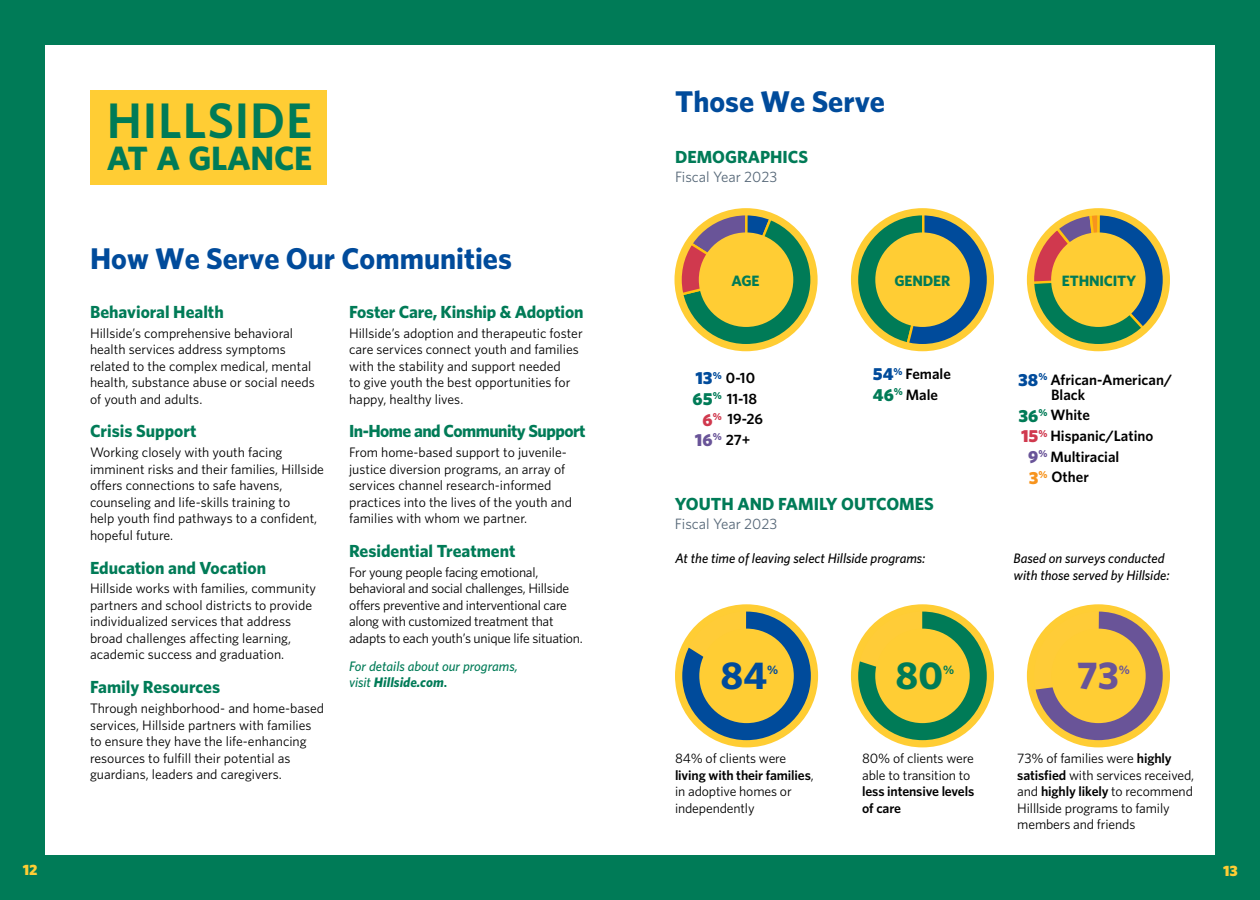
<style>
.page{position:relative;width:1260px;height:900px;background:#007b57}
.page>*{position:absolute;margin:0;border:0;box-sizing:border-box;transform-origin:0 0}
.t1{font:600 50px "Whitney";letter-spacing:.015em;color:#007b57}
.t2{font:700 38.88px "Whitney";color:#004b9b}
.t3{font:700 38.88px "Whitney";color:#007b57}
.t4{font:700 38.88px "Whitney";color:#695498}
.t5{font:700 33.75px "Whitney";letter-spacing:-.01em;color:#007b57}
.t6{font:700 30px "Whitney";color:#004b9b}
.t7{font:700 17.5px "Whitney";color:#007b57}
.t8{font:700 17.5px "Whitney";letter-spacing:-.03em;color:#007b57}
.t9{font:600 15px/20.6px "Whitney";color:#000}
.t10{font:15px "Whitney";color:#586979}
.t11{font:700 15px "Whitney";letter-spacing:-.01em;color:#007b57}
.t12{font:900 15px "Whitney";color:#ffcd34}
.t13{font:13.75px/16.5px "Whitney";color:#000}
.t14{font:13.75px/16.5px "Whitney";letter-spacing:-.02em;color:#000}
.t15{font:italic 500 13.75px/16.5px "Whitney";color:#000}
.t16{font:italic 500 13.75px/16.5px "Whitney";color:#007b57}
.t17{font:600 13.75px/16.5px "Whitney";letter-spacing:-.01em;color:#000}
.t18{font:700 12.38px "Whitney";color:#004b9b}
.t19{font:700 12.38px "Whitney";color:#007b57}
.t20{font:700 12.38px "Whitney";color:#695498}
.s1{font-weight:700}
.s2{font-weight:600;font-style:normal}
.s3{font-weight:900;font-size:17.5px;color:#004b9b}
.s4{font-weight:900;font-size:17.5px;color:#007b57}
.s5{font-weight:900;font-size:17.5px;color:#d0394e}
.s6{font-weight:900;font-size:17.5px;color:#695498}
.s7{font-weight:900;font-size:17.5px;color:#f7941e}
.s8{font-weight:600}
</style>
<div class="page">
<div style="left:45px;top:45px;width:1170px;height:810px;background:#fff"></div>
<svg style="left:1031px;top:212px;width:135px;height:136px"></svg>
<div style="left:1027px;top:208px;width:143px;height:143px;border:7px solid #ffcd34;border-radius:50%"></div>
<svg style="left:678px;top:212px;width:136px;height:136px"></svg>
<div style="left:675px;top:208px;width:143px;height:143px;border:7px solid #ffcd34;border-radius:50%"></div>
<div style="left:699px;top:232px;width:94px;height:95px;background:#ffcd34;border-radius:50%"></div>
<svg style="left:679px;top:608px;width:135px;height:136px"></svg>
<div style="left:675px;top:604px;width:143px;height:143px;border:7px solid #ffcd34;border-radius:50%"></div>
<div style="left:699px;top:629px;width:95px;height:94px;background:#ffcd34;border-radius:50%"></div>
<svg style="left:855px;top:212px;width:135px;height:136px"></svg>
<div style="left:851px;top:208px;width:143px;height:143px;border:7px solid #ffcd34;border-radius:50%"></div>
<div style="left:90px;top:90px;width:236px;height:94px;background:#ffcd34"></div>
<svg style="left:855px;top:608px;width:135px;height:136px"></svg>
<div style="left:851px;top:604px;width:143px;height:143px;border:7px solid #ffcd34;border-radius:50%"></div>
<div style="left:875px;top:629px;width:95px;height:94px;background:#ffcd34;border-radius:50%"></div>
<svg style="left:1031px;top:608px;width:135px;height:136px"></svg>
<div style="left:1027px;top:604px;width:143px;height:143px;border:7px solid #ffcd34;border-radius:50%"></div>
<div style="left:1051px;top:629px;width:95px;height:94px;background:#ffcd34;border-radius:50%"></div>
<div style="left:875px;top:232px;width:95px;height:95px;background:#ffcd34;border-radius:50%"></div>
<div style="left:1051px;top:232px;width:95px;height:95px;background:#ffcd34;border-radius:50%"></div>
<h1 class="t1" style="left:107px;top:87px;width:207px">HILLSIDE</h1>
<h3 class="t5" style="left:107px;top:135px;width:207px">AT A GLANCE</h3>
<h3 class="t6" style="left:90px;top:238px;width:423px">How We Serve Our Communities</h3>
<p class="t7" style="left:90px;top:300px;width:135px">Behavioral Health</p>
<p class="t13" style="left:90px;top:324px;width:226px">Hillside’s comprehensive behavioral health services address symptoms related to the complex medical, mental health, substance abuse or social needs of youth and adults.</p>
<p class="t7" style="left:90px;top:420px;width:108px">Crisis Support</p>
<p class="t13" style="left:90px;top:444px;width:236px">Working closely with youth facing imminent risks and their families, Hillside offers connections to safe havens, counseling and life-skills training to<br>help youth find pathways to a confident, hopeful future.</p>
<p class="t7" style="left:90px;top:556px;width:178px">Education and Vocation</p>
<p class="t13" style="left:90px;top:580px;width:228px">Hillside works with families, community partners and school districts to provide individualized services that address broad challenges affecting learning, academic success and graduation.</p>
<p class="t7" style="left:90px;top:675px;width:132px">Family Resources</p>
<p class="t13" style="left:90px;top:700px;width:236px">Through neighborhood- and home-based services, Hillside partners with families to ensure they have the life-enhancing resources to fulfill their potential as guardians, leaders and caregivers.</p>
<p class="t7" style="left:349px;top:300px;width:236px">Foster Care, Kinship &amp; Adoption</p>
<p class="t13" style="left:349px;top:324px;width:235px">Hillside’s adoption and therapeutic foster care services connect youth and families with the stability and support needed<br>to give youth the best opportunities for happy, healthy lives.</p>
<p class="t8" style="left:349px;top:420px;width:238px">In-Home and Community Support</p>
<p class="t13" style="left:349px;top:444px;width:224px">From home-based support to juvenile&shy;justice diversion programs, an array of services channel research-informed practices into the lives of the youth and families with whom we partner.</p>
<p class="t7" style="left:349px;top:539px;width:168px">Residential Treatment</p>
<p class="t14" style="left:349px;top:564px;width:235px">For young people facing emotional, behavioral and social challenges, Hillside offers preventive and interventional care along with customized treatment that adapts to each youth’s unique life situation.</p>
<p class="t16" style="left:349px;top:658px;width:170px">For details about our programs, visit <span class="s1">Hillside.com</span><span class="s2">.</span></p>
<h3 class="t6" style="left:675px;top:82px;width:212px">Those We Serve</h3>
<p class="t7" style="left:675px;top:146px;width:135px">DEMOGRAPHICS</p>
<p class="t10" style="left:675px;top:167px;width:104px">Fiscal Year 2023</p>
<p class="t11" style="left:732px;top:270px;width:30px">AGE</p>
<p class="t11" style="left:894px;top:270px;width:57px">GENDER</p>
<p class="t11" style="left:1062px;top:270px;width:76px">ETHNICITY</p>
<p class="t9" style="left:873px;top:363px;width:80px"><span class="s3">54</span><sup>%</sup> Female<br><span class="s4">46</span><sup>%</sup> Male</p>
<p class="t9" style="left:1051px;top:372px;width:123px;line-height:15px;text-indent:-33px"><span class="s3">38</span><sup>%</sup> African-American/<br>Black</p>
<p class="t9" style="left:1018px;top:405px;width:73px"><span class="s4">36</span><sup>%</sup> White</p>
<p class="t9" style="left:1021px;top:425px;width:134px"><span class="s5">15</span><sup>%</sup> Hispanic/Latino</p>
<p class="t9" style="left:1028px;top:446px;width:93px"><span class="s6">9</span><sup>%</sup> Multiracial</p>
<p class="t9" style="left:1029px;top:467px;width:62px"><span class="s7">3</span><sup>%</sup> Other</p>
<p class="t7" style="left:675px;top:492px;width:260px">YOUTH AND FAMILY OUTCOMES</p>
<p class="t10" style="left:675px;top:514px;width:104px">Fiscal Year 2023</p>
<p class="t9" style="left:695px;top:367px;width:61px"><span class="s3">13</span><sup>%</sup> 0-10</p>
<p class="t9" style="left:693px;top:388px;width:66px"><span class="s4">65</span><sup>%</sup> 11-18</p>
<p class="t9" style="left:702px;top:409px;width:62px"><span class="s5">6</span><sup>%</sup> 19-26</p>
<p class="t9" style="left:695px;top:429px;width:57px"><span class="s6">16</span><sup>%</sup> 27+</p>
<p class="t15" style="left:675px;top:550px;width:252px">At the time of leaving select Hillside programs:</p>
<p class="t15" style="left:1014px;top:550px;width:158px">Based on surveys conducted with those served by Hillside:</p>
<h2 class="t2" style="left:720px;top:650px;width:48px">84</h2>
<p class="t18" style="left:767px;top:661px;width:13px">%</p>
<h2 class="t3" style="left:895px;top:650px;width:49px">80</h2>
<p class="t19" style="left:943px;top:661px;width:13px">%</p>
<h2 class="t4" style="left:1077px;top:650px;width:44px">73</h2>
<p class="t20" style="left:1119px;top:661px;width:13px">%</p>
<p class="t13" style="left:675px;top:750px;width:140px">84% of clients were <span class="s8">living with their families</span>, in adoptive homes or independently</p>
<p class="t13" style="left:862px;top:750px;width:113px">80% of clients were able to transition to</p>
<p class="t17" style="left:862px;top:783px;width:114px">less intensive levels of care</p>
<p class="t13" style="left:1017px;top:750px;width:178px">73% of families were <span class="s8">highly satisfied</span> with services received, and <span class="s8">highly likely</span> to recommend<br>Hilllside programs to family members and friends</p>
<p class="t12" style="left:23px;top:860px;width:16px">12</p>
<p class="t12" style="left:1223px;top:861px;width:16px">13</p>
</div>
